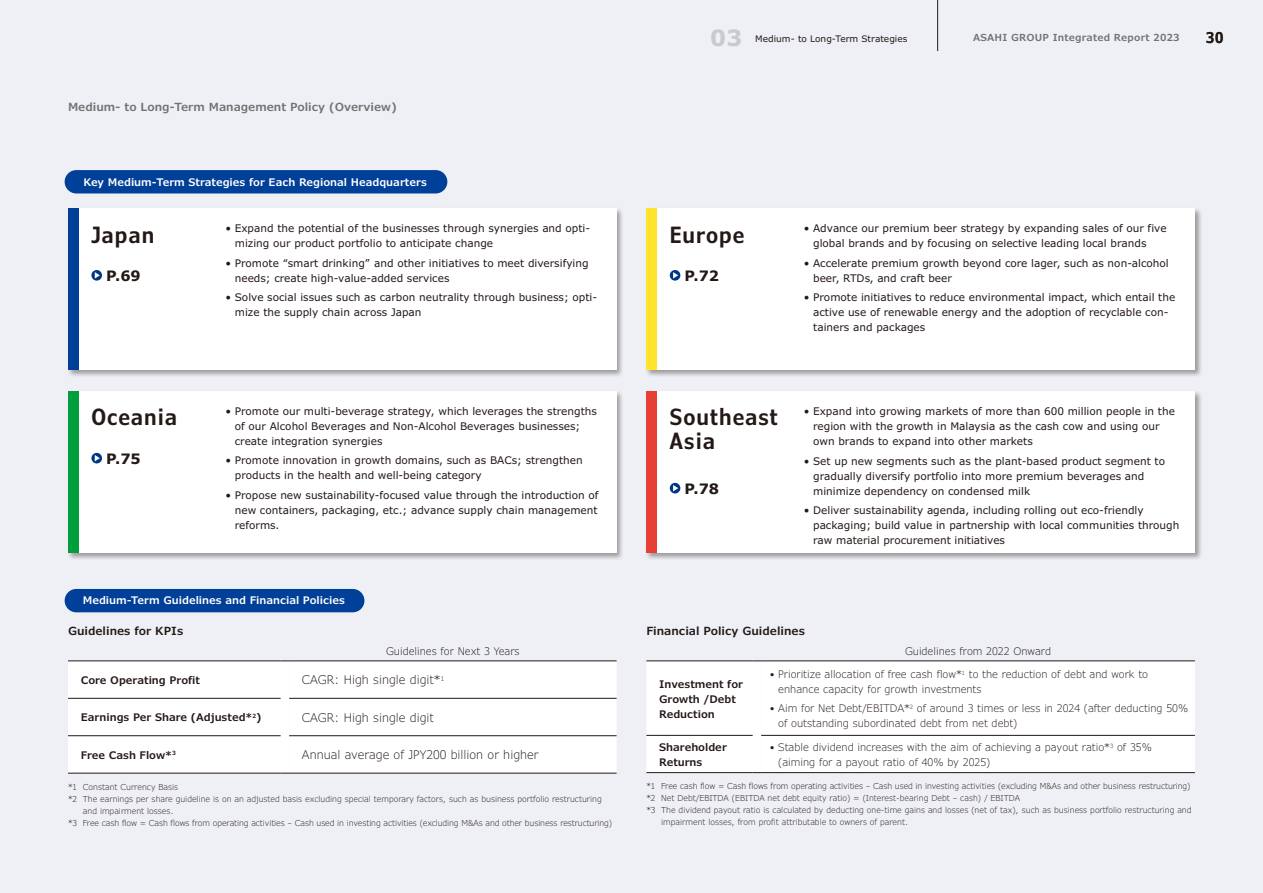
<style>
.page{position:relative;width:1263px;height:893px;background:#eef0f5}
.page>*{position:absolute;margin:0;border:0;box-sizing:border-box;transform-origin:0 0}
.t1{font:600 condensed 22.5px/24px "Verdana Pro";letter-spacing:.05em;color:#231916}
.t2{font:700 22.5px "Verdana Pro";color:#c9cacb}
.t3{font:600 condensed 15px "Verdana Pro";color:#231916}
.t4{font:700 14.4px "Verdana Pro";color:#231916}
.t5{font:300 12px "Verdana Pro";color:#231916}
.t6{font:600 11.25px "Verdana Pro";color:#727272}
.t7{font:600 11.25px "Verdana Pro";color:#231916}
.t8{font:10.5px/15px "Verdana Pro";color:#231916}
.t9{font:300 10.5px/15px "Verdana Pro";color:#231916}
.t10{font:600 10.5px/15px "Verdana Pro";color:#231916}
.t11{font:600 10.5px "Verdana Pro";color:#fff}
.t12{font:600 9.75px "Verdana Pro";letter-spacing:.02em;color:#727272}
.t13{font:9px "Verdana Pro";color:#231916}
.t14{font:300 8.25px "Verdana Pro";color:#231916}
</style>
<div class="page">
<div style="left:66px;top:207px;width:558px;height:171px;background:#231916;opacity:.4"></div>
<div style="left:68px;top:209px;width:549px;height:161px;background:#fff"></div>
<div style="left:66px;top:389px;width:558px;height:171px;background:#231916;opacity:.4"></div>
<div style="left:68px;top:391px;width:549px;height:162px;background:#fff"></div>
<div style="left:645px;top:207px;width:557px;height:171px;background:#231916;opacity:.4"></div>
<div style="left:646px;top:209px;width:549px;height:161px;background:#fff"></div>
<div style="left:645px;top:389px;width:557px;height:171px;background:#231916;opacity:.4"></div>
<div style="left:646px;top:391px;width:549px;height:162px;background:#fff"></div>
<div style="left:68px;top:209px;width:11px;height:161px;background:#004098"></div>
<div style="left:68px;top:391px;width:11px;height:162px;background:#009e3c"></div>
<div style="left:646px;top:209px;width:11px;height:161px;background:#ffe32c"></div>
<div style="left:646px;top:391px;width:11px;height:162px;background:#e83f34"></div>
<div style="left:65px;top:170px;width:382px;height:23px;background:#004098;border-radius:12px"></div>
<div style="left:65px;top:589px;width:299px;height:23px;background:#004098;border-radius:12px"></div>
<hr style="left:937px;top:0;width:1px;height:51px;background:#231916">
<div style="left:68px;top:660px;width:549px;height:114px;background:#fff"></div>
<hr style="left:289px;top:660px;width:328px;height:1px;background:#231916">
<div style="left:761px;top:661px;width:434px;height:111px;background:#fff"></div>
<hr style="left:761px;top:735px;width:434px;height:1px;background:#231916">
<hr style="left:761px;top:772px;width:434px;height:1px;background:#231916">
<div style="left:646px;top:660px;width:115px;height:113px;background:#fff"></div>
<hr style="left:761px;top:660px;width:434px;height:1px;background:#231916">
<svg style="left:91px;top:270px;width:11px;height:11px"></svg>
<svg style="left:670px;top:270px;width:10px;height:11px"></svg>
<svg style="left:91px;top:453px;width:11px;height:10px"></svg>
<svg style="left:670px;top:483px;width:10px;height:10px"></svg>
<p class="t6" style="left:68px;top:99px;width:330px">Medium- to Long-Term Management Policy (Overview)</p>
<p class="t11" style="left:83px;top:175px;width:345px">Key Medium-Term Strategies for Each Regional Headquarters</p>
<h1 class="t1" style="left:91px;top:223px;width:64px">Japan</h1>
<h3 class="t4" style="left:106px;top:266px;width:36px">P.69</h3>
<h1 class="t1" style="left:91px;top:405px;width:87px">Oceania</h1>
<h3 class="t4" style="left:106px;top:449px;width:36px">P.75</h3>
<p class="t8" style="left:235px;top:221px;width:357px;text-indent:-9px">• Expand the potential of the businesses through synergies and opti&shy;mizing our product portfolio to anticipate change</p>
<p class="t8" style="left:235px;top:255px;width:355px;text-indent:-9px">• Promote “smart drinking” and other initiatives to meet diversifying needs; create high-value-added services</p>
<p class="t8" style="left:235px;top:290px;width:364px;text-indent:-9px">• Solve social issues such as carbon neutrality through business; opti&shy;mize the supply chain across Japan</p>
<p class="t8" style="left:235px;top:404px;width:364px;text-indent:-9px">• Promote our multi-beverage strategy, which leverages the strengths of our Alcohol Beverages and Non-Alcohol Beverages businesses; create integration synergies</p>
<p class="t8" style="left:235px;top:453px;width:349px;text-indent:-9px">• Promote innovation in growth domains, such as BACs; strengthen products in the health and well-being category</p>
<p class="t8" style="left:235px;top:488px;width:365px;text-align:justify;text-indent:-9px">• Propose new sustainability-focused value through the introduction of new containers, packaging, etc.; advance supply chain management reforms.</p>
<p class="t11" style="left:83px;top:594px;width:264px">Medium-Term Guidelines and Financial Policies</p>
<p class="t7" style="left:68px;top:623px;width:117px">Guidelines for KPIs</p>
<p class="t9" style="left:386px;top:643px;width:135px">Guidelines for Next 3 Years</p>
<p class="t10" style="left:81px;top:672px;width:121px">Core Operating Profit</p>
<p class="t5" style="left:302px;top:672px;width:144px">CAGR: High single digit*<sup>1</sup></p>
<p class="t10" style="left:81px;top:710px;width:182px">Earnings Per Share (Adjusted*<sup>2</sup>)</p>
<p class="t5" style="left:302px;top:710px;width:134px">CAGR: High single digit</p>
<p class="t10" style="left:81px;top:747px;width:97px">Free Cash Flow*<sup>3</sup></p>
<p class="t5" style="left:302px;top:747px;width:238px">Annual average of JPY200 billion or higher</p>
<p class="t14" style="left:68px;top:781px;width:112px">*1 Constant Currency Basis</p>
<p class="t14" style="left:68px;top:793px;width:535px">*2 The earnings per share guideline is on an adjusted basis excluding special temporary factors, such as business portfolio restructuring</p>
<p class="t14" style="left:83px;top:805px;width:92px">and impairment losses.</p>
<p class="t14" style="left:68px;top:817px;width:546px">*3 Free cash flow = Cash flows from operating activities – Cash used in investing activities (excluding M&amp;As and other business restructuring)</p>
<h1 class="t2" style="left:710px;top:23px;width:34px">03</h1>
<p class="t13" style="left:755px;top:33px;width:154px">Medium- to Long-Term Strategies</p>
<p class="t12" style="left:973px;top:31px;width:208px">ASAHI GROUP Integrated Report 2023</p>
<h2 class="t3" style="left:1206px;top:27px;width:19px">30</h2>
<h1 class="t1" style="left:670px;top:223px;width:76px">Europe</h1>
<h3 class="t4" style="left:685px;top:266px;width:36px">P.72</h3>
<p class="t8" style="left:813px;top:221px;width:355px;text-indent:-9px">• Advance our premium beer strategy by expanding sales of our five global brands and by focusing on selective leading local brands</p>
<p class="t8" style="left:813px;top:255px;width:357px;text-indent:-9px">• Accelerate premium growth beyond core lager, such as non-alcohol beer, RTDs, and craft beer</p>
<p class="t8" style="left:813px;top:290px;width:364px;text-indent:-9px">• Promote initiatives to reduce environmental impact, which entail the active use of renewable energy and the adoption of recyclable con&shy;tainers and packages</p>
<h1 class="t1" style="left:670px;top:405px;width:109px">Southeast<br>Asia</h1>
<h3 class="t4" style="left:685px;top:479px;width:36px">P.78</h3>
<p class="t8" style="left:813px;top:404px;width:363px;text-indent:-9px">• Expand into growing markets of more than 600 million people in the region with the growth in Malaysia as the cash cow and using our own brands to expand into other markets</p>
<p class="t8" style="left:813px;top:453px;width:353px;text-indent:-9px">• Set up new segments such as the plant-based product segment to gradually diversify portfolio into more premium beverages and minimize dependency on condensed milk</p>
<p class="t8" style="left:813px;top:503px;width:368px;text-indent:-9px">• Deliver sustainability agenda, including rolling out eco-friendly packaging; build value in partnership with local communities through raw material procurement initiatives</p>
<p class="t7" style="left:646px;top:623px;width:160px">Financial Policy Guidelines</p>
<p class="t9" style="left:905px;top:643px;width:148px">Guidelines from 2022 Onward</p>
<p class="t10" style="left:659px;top:676px;width:85px">Investment for<br>Growth /Debt<br>Reduction</p>
<p class="t9" style="left:778px;top:667px;width:371px;text-indent:-9px">• Prioritize allocation of free cash flow*<sup>1</sup> to the reduction of debt and work to enhance capacity for growth investments</p>
<p class="t9" style="left:778px;top:701px;width:411px;text-indent:-9px">• Aim for Net Debt/EBITDA*<sup>2</sup> of around 3 times or less in 2024 (after deducting 50% of outstanding subordinated debt from net debt)</p>
<p class="t10" style="left:659px;top:740px;width:69px">Shareholder<br>Returns</p>
<p class="t9" style="left:778px;top:740px;width:375px;text-indent:-9px">• Stable dividend increases with the aim of achieving a payout ratio*<sup>3</sup> of 35% (aiming for a payout ratio of 40% by 2025)</p>
<p class="t14" style="left:646px;top:781px;width:546px">*1 Free cash flow = Cash flows from operating activities – Cash used in investing activities (excluding M&amp;As and other business restructuring)</p>
<p class="t14" style="left:646px;top:793px;width:375px">*2 Net Debt/EBITDA (EBITDA net debt equity ratio) = (Interest-bearing Debt – cash) / EBITDA</p>
<p class="t14" style="left:646px;top:805px;width:547px">*3 The dividend payout ratio is calculated by deducting one-time gains and losses (net of tax), such as business portfolio restructuring and</p>
<p class="t14" style="left:661px;top:817px;width:248px">impairment losses, from profit attributable to owners of parent.</p>
</div>
